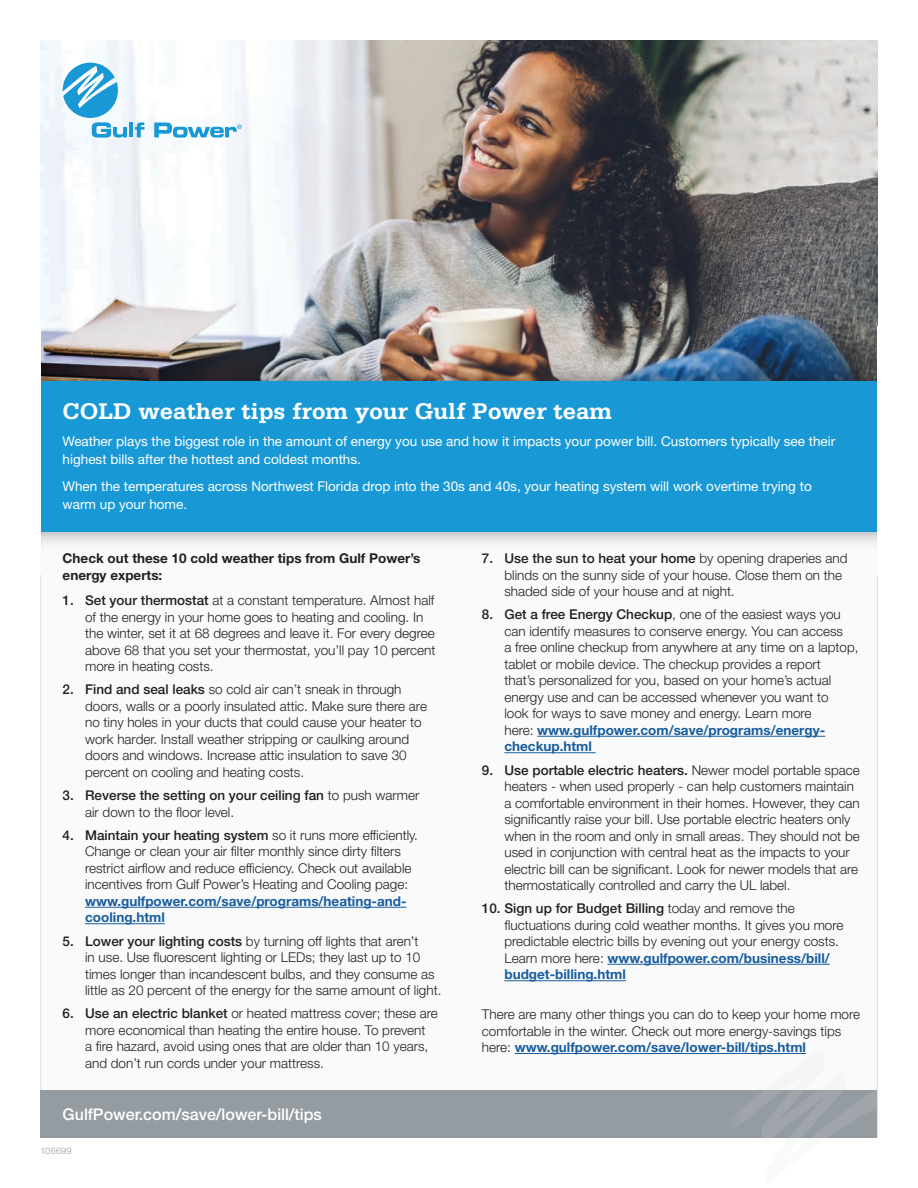
<style>
.page{position:relative;width:918px;height:1188px;background:#fff}
.page>*{position:absolute;margin:0;border:0;box-sizing:border-box;transform-origin:0 0}
.t1{font:700 24px "Serifa Std";color:#fff}
.t2{font:500 16.05px "Helvetica Neue LT Std";color:#fff}
.t3{font:300 13.5px/16.5px "Helvetica Neue LT Std";color:#231f20}
.t4{font:13.5px/18px "Helvetica Neue LT Std";color:#fff}
.t5{font:500 13.5px/16.5px "Helvetica Neue LT Std";color:#231f20}
.t6{font:700 13.5px/16.5px "Helvetica Neue LT Std";color:#231f20}
.t7{font:700 13.5px/16.5px "Helvetica Neue LT Std";color:#175d9e}
.t8{font:300 9px "Helvetica Neue LT Std";letter-spacing:.035em;color:#959ca1}
.s1{font-weight:500}
.s2{font-weight:300}
.s3{font-weight:700;color:#175d9e}
</style>
<div class="page">
<img style="left:854px;top:40px;width:24px;height:322px">
<img style="left:40px;top:40px;width:814px;height:322px">
<div style="left:40px;top:515px;width:838px;height:622px;background:#fafafb;border:1px solid #dcdddf"></div>
<hr style="left:85px;top:907px;width:322px;height:1px;background:#175d9e">
<hr style="left:85px;top:923px;width:80px;height:1px;background:#175d9e">
<hr style="left:537px;top:736px;width:288px;height:1px;background:#175d9e">
<hr style="left:504px;top:752px;width:92px;height:1px;background:#175d9e">
<hr style="left:608px;top:964px;width:222px;height:1px;background:#175d9e">
<hr style="left:504px;top:980px;width:122px;height:1px;background:#175d9e">
<hr style="left:515px;top:1053px;width:291px;height:1px;background:#175d9e">
<div style="left:40px;top:1090px;width:838px;height:47px;background:#959ca1"></div>
<svg style="left:718px;top:1049px;width:160px;height:89px"></svg>
<hr style="left:129px;top:123px;width:4px;height:14px;background:#1899d6">
<svg style="left:135px;top:122px;width:10px;height:15px"></svg>
<svg style="left:63px;top:63px;width:64px;height:75px"></svg>
<svg style="left:154px;top:123px;width:88px;height:15px"></svg>
<div style="left:8px;top:362px;width:902px;height:188px;background:#231f20;opacity:.5"></div>
<div style="left:27px;top:381px;width:864px;height:150px;background:#1899d6"></div>
<div style="left:0;top:326px;width:40px;height:249px;background:#fff"></div>
<div style="left:878px;top:326px;width:40px;height:249px;background:#fff"></div>
<h1 class="t1" style="left:63px;top:397px;width:551px">COLD weather tips from your Gulf Power team</h1>
<p class="t4" style="left:63px;top:432px;width:774px">Weather plays the biggest role in the amount of energy you use and how it impacts your power bill. Customers typically see their highest bills after the hottest and coldest months.</p>
<p class="t4" style="left:63px;top:477px;width:751px">When the temperatures across Northwest Florida drop into the 30s and 40s, your heating system will work overtime trying to warm up your home.</p>
<p class="t6" style="left:63px;top:550px;width:359px">Check out these 10 cold weather tips from Gulf Power’s energy experts:</p>
<p class="t3" style="left:85px;top:592px;width:352px;text-indent:-23px"><span class="s1">1. Set your thermostat</span> at a constant temperature. Almost half of the energy in your home goes to heating and cooling. In the winter, set it at 68 degrees and leave it. For every degree above 68 that you set your thermostat, you’ll pay 10 percent more in heating costs.</p>
<p class="t3" style="left:85px;top:681px;width:343px;text-indent:-23px"><span class="s1">2. Find and seal leaks</span> so cold air can’t sneak in through doors, walls or a poorly insulated attic. Make sure there are no tiny holes in your ducts that could cause your heater to work harder. Install weather stripping or caulking around doors and windows. Increase attic insulation to save 30 percent on cooling and heating costs.</p>
<p class="t5" style="left:85px;top:787px;width:336px;text-indent:-23px">3. Reverse the setting on your ceiling fan <span class="s2">to push warmer air down to the floor level.</span></p>
<p class="t3" style="left:85px;top:827px;width:334px;text-indent:-23px"><span class="s1">4. Maintain your heating system</span> so it runs more efficiently.<br>Change or clean your air filter monthly since dirty filters restrict airflow and reduce efficiency. Check out available incentives from Gulf Power’s Heating and Cooling page:</p>
<p class="t7" style="left:85px;top:892px;width:323px">www.gulfpower.com/save/programs/heating-and&shy;cooling.html</p>
<p class="t3" style="left:85px;top:932px;width:358px;text-indent:-23px"><span class="s1">5. Lower your lighting costs</span> by turning off lights that aren’t<br>in use. Use fluorescent lighting or LEDs; they last up to 10 times longer than incandescent bulbs, and they consume as little as 20 percent of the energy for the same amount of light.</p>
<p class="t3" style="left:85px;top:1005px;width:354px;text-indent:-23px"><span class="s1">6. Use an electric blanket</span> or heated mattress cover; these are more economical than heating the entire house. To prevent<br>a fire hazard, avoid using ones that are older than 10 years, and don’t run cords under your mattress.</p>
<p class="t2" style="left:63px;top:1104px;width:261px">GulfPower.com/save/lower-bill/tips</p>
<p class="t8" style="left:40px;top:1145px;width:33px">106699</p>
<p class="t3" style="left:504px;top:550px;width:345px;text-indent:-23px"><span class="s1">7. Use the sun to heat your home</span> by opening draperies and blinds on the sunny side of your house. Close them on the shaded side of your house and at night.</p>
<p class="t3" style="left:504px;top:606px;width:356px;text-indent:-23px"><span class="s1">8. Get a free Energy Checkup</span>, one of the easiest ways you can identify measures to conserve energy. You can access<br>a free online checkup from anywhere at any time on a laptop, tablet or mobile device. The checkup provides a report<br>that’s personalized for you, based on your home’s actual energy use and can be accessed whenever you want to<br>look for ways to save money and energy. Learn more<br>here: <span class="s3">www.gulfpower.com/save/programs/energy&shy;checkup.html</span></p>
<p class="t3" style="left:504px;top:761px;width:357px;text-indent:-23px"><span class="s1">9. Use portable electric heaters.</span> Newer model portable space heaters - when used properly - can help customers maintain a comfortable environment in their homes. However, they can significantly raise your bill. Use portable electric heaters only when in the room and only in small areas. They should not be used in conjunction with central heat as the impacts to your electric bill can be significant. Look for newer models that are thermostatically controlled and carry the UL label.</p>
<p class="t3" style="left:504px;top:900px;width:341px;text-indent:-23px"><span class="s1">10. Sign up for Budget Billing</span> today and remove the fluctuations during cold weather months. It gives you more predictable electric bills by evening out your energy costs.<br>Learn more here: <span class="s3">www.gulfpower.com/business/bill/ budget-billing.html</span></p>
<p class="t3" style="left:482px;top:1006px;width:380px">There are many other things you can do to keep your home more comfortable in the winter. Check out more energy-savings tips here: <span class="s3">www.gulfpower.com/save/lower-bill/tips.html</span></p>
</div>
